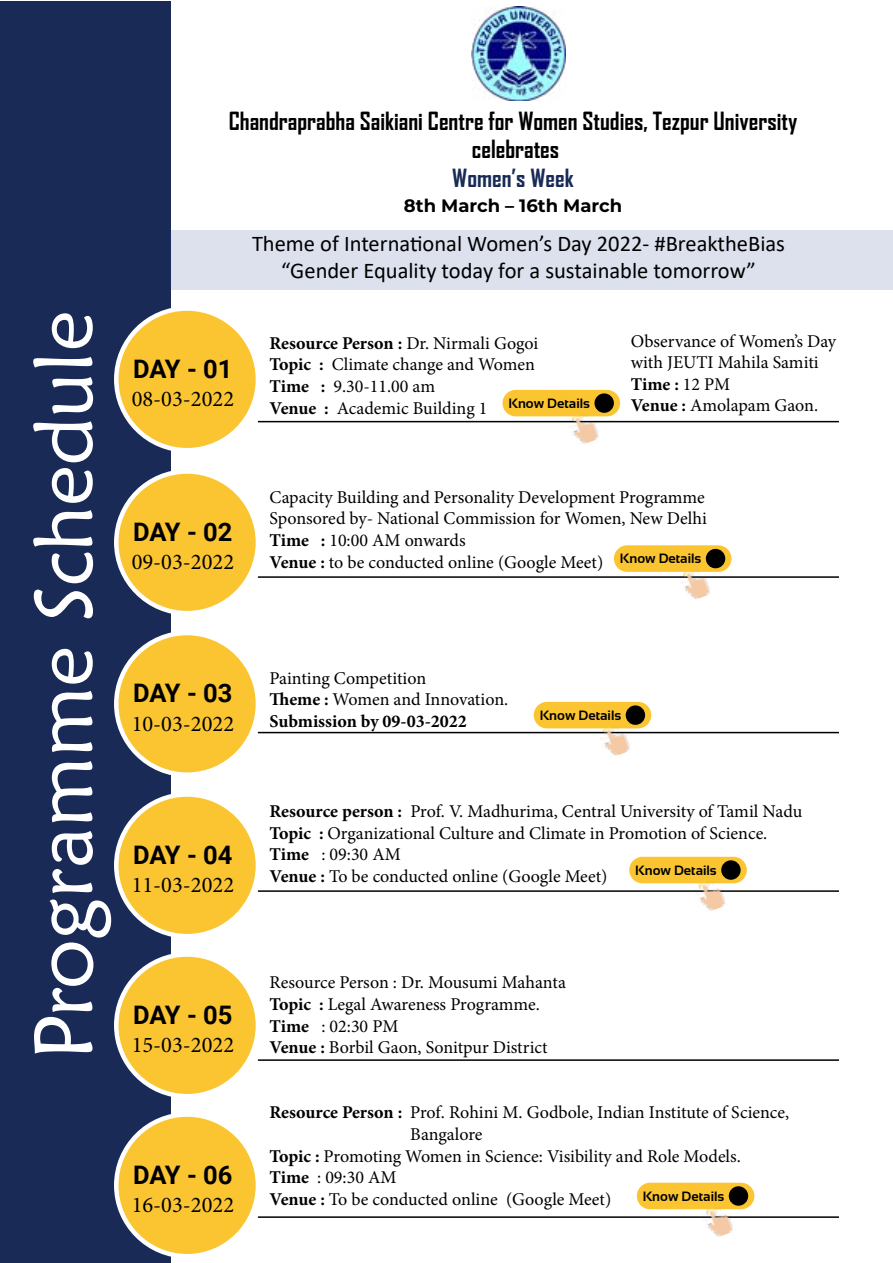
<style>
.page{position:relative;width:893px;height:1263px;background:#fff}
.page>*{position:absolute;margin:0;border:0;box-sizing:border-box;transform-origin:0 0}
.t1{font:82.5px "Maiandra GD";color:#fff}
.t2{font:700 25.5px "Roboto";letter-spacing:-.01em;color:#000}
.t3{font:700 24px/28.8px "Agency FB";color:#000;text-align:center}
.t4{font:700 24px "Agency FB";color:#192a56}
.t5{font:22.5px/27px "Calibri";color:#000;text-align:center}
.t6{font:22.5px "Minion Pro";color:#000}
.t7{font:18px/21.6px "Minion Pro";color:#000}
.t8{font:700 18px "Montserrat";color:#000}
.t9{font:700 13.5px "Sansation";color:#000}
.s1{font-weight:700}
</style>
<div class="page">
<div style="left:0;top:1px;width:170px;height:1261px;background:#192a56"></div>
<div style="left:170px;top:230px;width:723px;height:59px;background:#dce1ed"></div>
<img style="left:472px;top:6px;width:94px;height:94px">
<div style="left:502px;top:390px;width:118px;height:26px;background:#fbc531;border-radius:13px"></div>
<div style="left:637px;top:1183px;width:117px;height:26px;background:#fbc531;border-radius:13px"></div>
<div style="left:629px;top:857px;width:118px;height:26px;background:#fbc531;border-radius:13px"></div>
<div style="left:534px;top:702px;width:117px;height:26px;background:#fbc531;border-radius:13px"></div>
<div style="left:614px;top:545px;width:117px;height:27px;background:#fbc531;border-radius:13px"></div>
<div style="left:116px;top:309px;width:142px;height:141px;background:#fbc531;border-radius:50%"></div>
<div style="left:114px;top:306px;width:146px;height:146px;border:4px solid #fff;border-radius:50%"></div>
<div style="left:116px;top:471px;width:142px;height:142px;background:#fbc531;border-radius:50%"></div>
<div style="left:114px;top:469px;width:146px;height:146px;border:4px solid #fff;border-radius:50%"></div>
<div style="left:116px;top:633px;width:142px;height:142px;background:#fbc531;border-radius:50%"></div>
<div style="left:114px;top:631px;width:146px;height:146px;border:4px solid #fff;border-radius:50%"></div>
<div style="left:116px;top:794px;width:142px;height:142px;background:#fbc531;border-radius:50%"></div>
<div style="left:114px;top:792px;width:146px;height:146px;border:4px solid #fff;border-radius:50%"></div>
<div style="left:116px;top:954px;width:142px;height:142px;background:#fbc531;border-radius:50%"></div>
<div style="left:114px;top:952px;width:146px;height:146px;border:4px solid #fff;border-radius:50%"></div>
<div style="left:116px;top:1114px;width:142px;height:142px;background:#fbc531;border-radius:50%"></div>
<div style="left:114px;top:1112px;width:146px;height:146px;border:4px solid #fff;border-radius:50%"></div>
<hr style="left:258px;top:421px;width:581px;height:1px;background:#000">
<hr style="left:258px;top:576px;width:581px;height:2px;background:#000">
<hr style="left:258px;top:732px;width:581px;height:1px;background:#000">
<hr style="left:258px;top:890px;width:581px;height:2px;background:#000">
<hr style="left:258px;top:1059px;width:581px;height:2px;background:#000">
<hr style="left:258px;top:1216px;width:581px;height:2px;background:#000">
<div style="left:594px;top:393px;width:20px;height:20px;background:#000;border-radius:50%"></div>
<div style="left:729px;top:1186px;width:19px;height:20px;background:#000;border-radius:50%"></div>
<div style="left:721px;top:860px;width:20px;height:20px;background:#000;border-radius:50%"></div>
<div style="left:626px;top:705px;width:19px;height:20px;background:#000;border-radius:50%"></div>
<div style="left:706px;top:549px;width:19px;height:19px;background:#000;border-radius:50%"></div>
<img style="left:565px;top:409px;width:38px;height:35px">
<img style="left:700px;top:1202px;width:37px;height:35px">
<img style="left:692px;top:876px;width:38px;height:35px">
<img style="left:596px;top:721px;width:38px;height:35px">
<img style="left:677px;top:565px;width:37px;height:35px">
<h1 class="t1" style="left:13px;top:1059px;width:750px;rotate:-90deg">Programme Schedule</h1>
<h3 class="t3" style="left:229px;top:106px;width:570px">Chandraprabha Saikiani Centre for Women Studies, Tezpur University celebrates</h3>
<h3 class="t4" style="left:452px;top:163px;width:123px">Women’s Week</h3>
<p class="t8" style="left:404px;top:193px;width:220px">8th March – 16th March</p>
<p class="t5" style="left:252px;top:230px;width:535px">Theme of International Women’s Day 2022- #BreaktheBias “Gender Equality today for a sustainable tomorrow”</p>
<h2 class="t2" style="left:133px;top:351px;width:101px">DAY - 01</h2>
<p class="t6" style="left:132px;top:384px;width:104px">08-03-2022</p>
<h2 class="t2" style="left:133px;top:514px;width:101px">DAY - 02</h2>
<p class="t6" style="left:132px;top:547px;width:104px">09-03-2022</p>
<p class="t7" style="left:631px;top:330px;width:207px">Observance of Women’s Day with JEUTI Mahila Samiti<br><span class="s1">Time :</span> 12 PM</p>
<p class="t7" style="left:270px;top:332px;width:270px"><span class="s1">Resource Person :</span> Dr. Nirmali Gogoi<br><span class="s1">Topic :</span> Climate change and Women<br><span class="s1">Time :</span> 9.30-11.00 am<br><span class="s1">Venue :</span> Academic Building 1</p>
<p class="t9" style="left:508px;top:396px;width:83px">Know Details</p>
<p class="t7" style="left:631px;top:395px;width:189px"><span class="s1">Venue :</span> Amolapam Gaon.</p>
<p class="t7" style="left:270px;top:486px;width:439px">Capacity Building and Personality Development Programme Sponsored by- National Commission for Women, New Delhi <span class="s1">Time :</span> 10:00 AM onwards<br><span class="s1">Venue :</span> to be conducted online (Google Meet)</p>
<p class="t9" style="left:620px;top:551px;width:83px">Know Details</p>
<h2 class="t2" style="left:133px;top:675px;width:101px">DAY - 03</h2>
<p class="t6" style="left:132px;top:708px;width:104px">10-03-2022</p>
<h2 class="t2" style="left:133px;top:837px;width:101px">DAY - 04</h2>
<p class="t6" style="left:132px;top:870px;width:104px">11-03-2022</p>
<h2 class="t2" style="left:133px;top:996px;width:101px">DAY - 05</h2>
<p class="t6" style="left:132px;top:1030px;width:104px">15-03-2022</p>
<h2 class="t2" style="left:133px;top:1156px;width:101px">DAY - 06</h2>
<p class="t6" style="left:132px;top:1190px;width:104px">16-03-2022</p>
<p class="t7" style="left:270px;top:667px;width:240px">Painting Competition<br><span class="s1">Theme :</span> Women and Innovation.<br><span class="s1">Submission by 09-03-2022</span></p>
<p class="t9" style="left:540px;top:708px;width:83px">Know Details</p>
<p class="t7" style="left:270px;top:801px;width:534px"><span class="s1">Resource person :</span> Prof. V. Madhurima, Central University of Tamil Nadu <span class="s1">Topic :</span> Organizational Culture and Climate in Promotion of Science.<br><span class="s1">Time</span> : 09:30 AM<br><span class="s1">Venue :</span> To be conducted online (Google Meet)</p>
<p class="t9" style="left:635px;top:862px;width:83px">Know Details</p>
<p class="t7" style="left:270px;top:972px;width:298px">Resource Person : Dr. Mousumi Mahanta<br><span class="s1">Topic :</span> Legal Awareness Programme.<br><span class="s1">Time</span> : 02:30 PM<br><span class="s1">Venue :</span> Borbil Gaon, Sonitpur District</p>
<p class="t7" style="left:270px;top:1102px;width:521px"><span class="s1">Resource Person :</span> Prof. Rohini M. Godbole, Indian Institute of Science,</p>
<p class="t7" style="left:410px;top:1123px;width:74px">Bangalore</p>
<p class="t7" style="left:270px;top:1145px;width:473px"><span class="s1">Topic :</span> Promoting Women in Science: Visibility and Role Models.</p>
<p class="t7" style="left:270px;top:1167px;width:129px"><span class="s1">Time</span> : 09:30 AM</p>
<p class="t7" style="left:270px;top:1188px;width:343px"><span class="s1">Venue :</span> To be conducted online (Google Meet)</p>
<p class="t9" style="left:643px;top:1188px;width:83px">Know Details</p>
</div>
